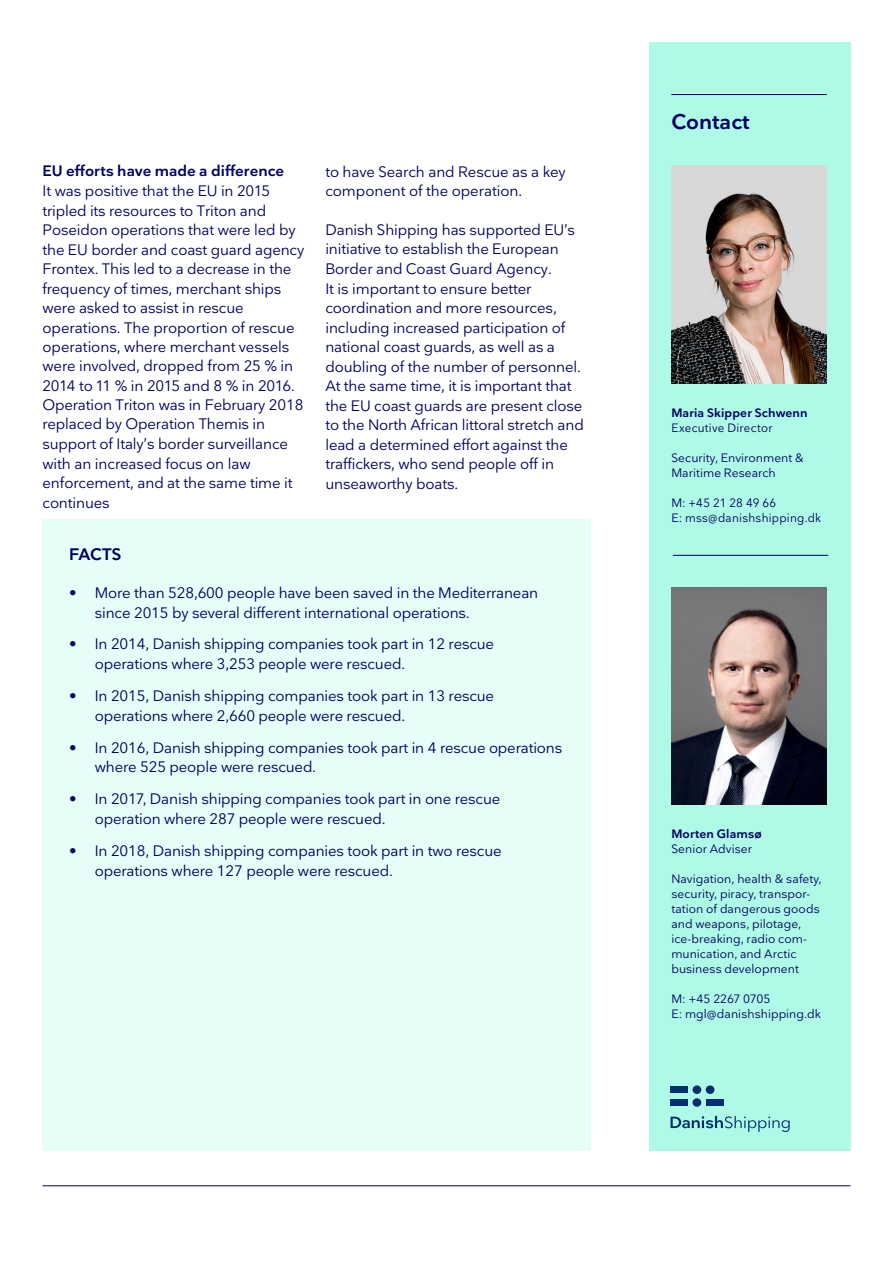
<style>
.page{position:relative;width:893px;height:1263px;background:#fff}
.page>*{position:absolute;margin:0;border:0;box-sizing:border-box;transform-origin:0 0}
.Policy_paper___Flash{font:600 21px "Nationale";color:#000062}
.Underrubrik{font:600 16.5px "Nationale";letter-spacing:-.015em;color:#000062}
.Brødtekst{font:15px/19.5px "Nationale";letter-spacing:-.01em;color:#000062}
.Fodnoter{font:12px/15px "Nationale";letter-spacing:.005em;color:#000062}
.Fodnoter-2{font:600 12px "Nationale";letter-spacing:.01em;color:#000062}
.Fodnoter-3{font:12px "Nationale";letter-spacing:.025em;color:#000062}
.Fodnoter-4{font:12px "Nationale";letter-spacing:.025em;color:#000062;scale:.96 1}
.Fodnoter-5{font:12px "Nationale";letter-spacing:-.02em;color:#000062}
.s1{font-weight:600}
</style>
<div class="page">
<hr style="left:43px;top:1185px;width:807px;height:1px;background:#000062">
<div style="left:649px;top:43px;width:201px;height:1108px;background:#affae6"></div>
<img style="left:671px;top:165px;width:156px;height:218px">
<img style="left:671px;top:587px;width:156px;height:218px">
<hr style="left:671px;top:94px;width:156px;height:1px;background:#000062">
<hr style="left:673px;top:555px;width:155px;height:1px;background:#000062">
<div style="left:671px;top:1086px;width:17px;height:7px;background:#052d6f"></div>
<div style="left:671px;top:1099px;width:17px;height:7px;background:#052d6f"></div>
<div style="left:706px;top:1099px;width:17px;height:7px;background:#052d6f"></div>
<div style="left:692px;top:1085px;width:9px;height:9px;background:#052d6f;border-radius:50%"></div>
<div style="left:706px;top:1085px;width:8px;height:9px;background:#052d6f;border-radius:50%"></div>
<svg style="left:692px;top:1098px;width:9px;height:9px"></svg>
<svg style="left:671px;top:1116px;width:119px;height:16px"></svg>
<div style="left:43px;top:520px;width:548px;height:631px;background:#e7fdf8"></div>
<p class="Brødtekst" style="left:43px;top:161px;width:263px"><span class="s1">EU efforts have made a difference<br></span>It was positive that the EU in 2015 tripled its resources to Triton and Poseidon operations that were led by the EU border and coast guard agency Frontex. This led to a decrease in the frequency of times, merchant ships were asked to assist in rescue operations. The proportion of rescue operations, where merchant vessels were involved, dropped from 25 % in 2014 to 11 % in 2015 and 8 % in 2016.<br>Operation Triton was in February 2018 replaced by Operation Themis in support of Italy’s border surveillance with an increased focus on law enforcement, and at the same time it continues</p>
<p class="Brødtekst" style="left:325px;top:161px;width:242px">to have Search and Rescue as a key component of the operation.</p>
<p class="Brødtekst" style="left:325px;top:219px;width:260px">Danish Shipping has supported EU’s initiative to establish the European Border and Coast Guard Agency.<br>It is important to ensure better coordination and more resources, including increased participation of national coast guards, as well as a doubling of the number of personnel.<br>At the same time, it is important that the EU coast guards are present close to the North African littoral stretch and lead a determined effort against the traffickers, who send people off in unseaworthy boats.</p>
<p class="Underrubrik" style="left:69px;top:543px;width:54px">FACTS</p>
<p class="Brødtekst" style="left:95px;top:583px;width:445px;text-indent:-26px">• More than 528,600 people have been saved in the Mediterranean since 2015 by several different international operations.</p>
<p class="Brødtekst" style="left:95px;top:634px;width:401px;line-height:20.1px;text-indent:-26px">• In 2014, Danish shipping companies took part in 12 rescue operations where 3,253 people were rescued.</p>
<p class="Brødtekst" style="left:95px;top:685px;width:401px;line-height:20.1px;text-indent:-26px">• In 2015, Danish shipping companies took part in 13 rescue operations where 2,660 people were rescued.</p>
<p class="Brødtekst" style="left:95px;top:737px;width:469px;text-indent:-26px">• In 2016, Danish shipping companies took part in 4 rescue operations where 525 people were rescued.</p>
<p class="Brødtekst" style="left:95px;top:788px;width:407px;line-height:20.1px;text-indent:-26px">• In 2017, Danish shipping companies took part in one rescue operation where 287 people were rescued.</p>
<p class="Brødtekst" style="left:95px;top:840px;width:408px;line-height:20.1px;text-indent:-26px">• In 2018, Danish shipping companies took part in two rescue operations where 127 people were rescued.</p>
<p class="Policy_paper___Flash" style="left:672px;top:108px;width:80px">Contact</p>
<p class="Fodnoter-2" style="left:671px;top:405px;width:138px">Maria Skipper Schwenn</p>
<p class="Fodnoter-4" style="left:671px;top:420px;width:107px">Executive Director</p>
<p class="Fodnoter" style="left:671px;top:450px;width:134px">Security, Environment &amp;<br>Maritime Research</p>
<p class="Fodnoter" style="left:671px;top:495px;width:106px">M: +45 21 28 49 66</p>
<p class="Fodnoter-3" style="left:671px;top:510px;width:151px">E: mss@danishshipping.dk</p>
<p class="Fodnoter-2" style="left:671px;top:826px;width:92px">Morten Glamsø</p>
<p class="Fodnoter" style="left:671px;top:841px;width:82px">Senior Adviser</p>
<p class="Fodnoter" style="left:671px;top:871px;width:152px">Navigation, health &amp; safety, security, piracy, transpor&shy;tation of dangerous goods and weapons, pilotage, ice-breaking, radio com&shy;munication, and Arctic business development</p>
<p class="Fodnoter-5" style="left:671px;top:991px;width:101px">M: +45 2267 0705</p>
<p class="Fodnoter" style="left:671px;top:1006px;width:151px">E: mgl@danishshipping.dk</p>
</div>
